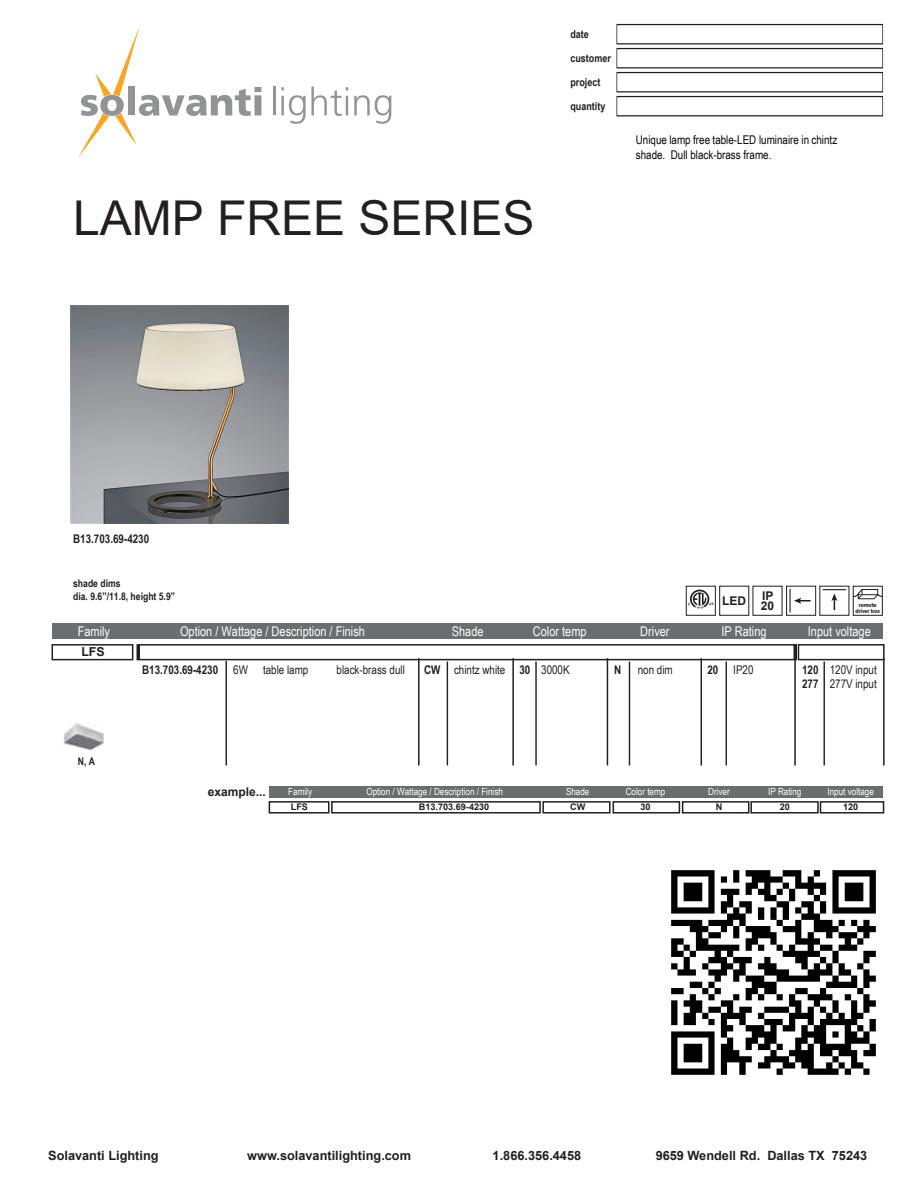
<style>
.page{position:relative;width:918px;height:1188px;background:#fff}
.page>*{position:absolute;margin:0;border:0;box-sizing:border-box;transform-origin:0 0}
.t1{font:48px "Arial";color:#231f20}
.t2{font:13.35px "Arial Narrow";color:#fff}
.t3{font:700 12.75px "Arial";color:#231f20}
.t4{font:700 12.3px "Arial";color:#231f20}
.t5{font:12px/14.4px "Arial Narrow";color:#231f20}
.t6{font:12px/14.4px "Arial Narrow";color:#050504}
.t7{font:700 12px "Arial Narrow";color:#231f20}
.t8{font:700 12px/10.5px "Arial";color:#231f20}
.t9{font:700 12px/14.4px "Arial Narrow";color:#231f20}
.t10{font:700 10.95px/23.9px "Arial Narrow";color:#231f20}
.t11{font:700 10.5px/12.6px "Arial Narrow";color:#231f20}
.t12{font:9.9px "Arial Narrow";color:#fff}
.t13{font:700 9.15px "Arial";color:#231f20}
.t14{font:700 9.15px "Arial";color:#231f20}
.t15{font:600 6px/6px "Franklin Gothic";letter-spacing:-.02em;color:#231f20;text-align:center}
.t16{font:700 3.3px "Arial";color:#201d1e}
.s1{font-style:inherit}
.s2{font-weight:700}
</style>
<div class="page">
<svg style="left:78px;top:26px;width:183px;height:131px"></svg>
<hr style="left:273px;top:86px;width:2px;height:29px;background:#929396">
<svg style="left:281px;top:86px;width:67px;height:38px"></svg>
<svg style="left:354px;top:95px;width:37px;height:29px"></svg>
<div style="left:52px;top:644px;width:81px;height:16px;border:2px solid #231f20"></div>
<div style="left:137px;top:644px;width:659px;height:17px;border:2px solid #231f20"></div>
<hr style="left:226px;top:661px;width:1px;height:105px;background:#231f20">
<hr style="left:418px;top:658px;width:1px;height:108px;background:#231f20">
<hr style="left:607px;top:658px;width:1px;height:108px;background:#231f20">
<hr style="left:513px;top:658px;width:1px;height:108px;background:#231f20">
<hr style="left:795px;top:658px;width:1px;height:108px;background:#231f20">
<hr style="left:447px;top:662px;width:1px;height:104px;background:#231f20">
<hr style="left:536px;top:662px;width:1px;height:104px;background:#231f20">
<hr style="left:726px;top:662px;width:1px;height:104px;background:#231f20">
<div style="left:52px;top:623px;width:831px;height:16px;background:#6c6d70"></div>
<hr style="left:701px;top:658px;width:1px;height:108px;background:#231f20">
<hr style="left:629px;top:662px;width:1px;height:104px;background:#231f20">
<div style="left:798px;top:644px;width:87px;height:16px;border:2px solid #231f20"></div>
<hr style="left:883px;top:658px;width:1px;height:108px;background:#231f20">
<hr style="left:824px;top:662px;width:1px;height:104px;background:#231f20">
<div style="left:616px;top:24px;width:267px;height:20px;border:1px solid #231f20"></div>
<img style="left:71px;top:306px;width:218px;height:218px">
<svg style="left:688px;top:590px;width:21px;height:19px"></svg>
<div style="left:686px;top:586px;width:30px;height:30px;border:1px solid #201d1e"></div>
<div style="left:719px;top:586px;width:30px;height:30px;border:1px solid #201d1e"></div>
<div style="left:853px;top:586px;width:30px;height:30px;border:1px solid #201d1e"></div>
<svg style="left:852px;top:589px;width:31px;height:11px"></svg>
<div style="left:786px;top:586px;width:30px;height:30px;border:1px solid #201d1e"></div>
<svg style="left:790px;top:589px;width:21px;height:23px"></svg>
<svg style="left:823px;top:589px;width:23px;height:21px"></svg>
<div style="left:269px;top:801px;width:60px;height:13px;border:2px solid #231f20"></div>
<div style="left:750px;top:801px;width:69px;height:13px;border:2px solid #231f20"></div>
<div style="left:331px;top:801px;width:210px;height:13px;border:2px solid #231f20"></div>
<div style="left:269px;top:786px;width:614px;height:12px;background:#6c6d70"></div>
<div style="left:682px;top:801px;width:67px;height:13px;border:2px solid #231f20"></div>
<div style="left:613px;top:801px;width:67px;height:13px;border:2px solid #231f20"></div>
<div style="left:542px;top:801px;width:69px;height:13px;border:2px solid #231f20"></div>
<div style="left:820px;top:801px;width:64px;height:13px;border:2px solid #231f20"></div>
<img style="left:64px;top:723px;width:40px;height:27px">
<div style="left:616px;top:48px;width:267px;height:20px;border:1px solid #231f20"></div>
<div style="left:616px;top:72px;width:267px;height:20px;border:1px solid #231f20"></div>
<div style="left:616px;top:96px;width:267px;height:20px;border:1px solid #231f20"></div>
<img style="left:671px;top:870px;width:205px;height:205px">
<h1 class="t1" style="left:73px;top:185px;width:463px">LAMP FREE SERIES</h1>
<p class="t10" style="left:570px;top:22px;width:42px">date customer project quantity</p>
<p class="t6" style="left:636px;top:132px;width:203px">Unique lamp free table-LED luminaire in chintz shade. Dull black-brass frame.</p>
<p class="t7" style="left:73px;top:530px;width:78px"><span class="s1">B13.703</span>.69-4230</p>
<p class="t11" style="left:73px;top:576px;width:103px">shade dims<br>dia. 9.6”/11.8, height 5.9”</p>
<p class="t16" style="left:709px;top:602px;width:6px">US</p>
<p class="t8" style="left:722px;top:595px;width:25px">LED</p>
<p class="t8" style="left:761px;top:591px;width:15px">IP<br>20</p>
<p class="t15" style="left:855px;top:603px;width:26px">remote driver box</p>
<p class="t2" style="left:78px;top:621px;width:34px">Family</p>
<p class="t4" style="left:81px;top:643px;width:25px">LFS</p>
<p class="t11" style="left:78px;top:755px;width:19px">N, A</p>
<p class="t2" style="left:180px;top:621px;width:186px">Option / Wattage / Description / Finish</p>
<p class="t2" style="left:721px;top:621px;width:47px">IP Rating</p>
<p class="t2" style="left:452px;top:621px;width:33px">Shade</p>
<p class="t2" style="left:533px;top:621px;width:55px">Color temp</p>
<p class="t2" style="left:640px;top:621px;width:31px">Driver</p>
<p class="t2" style="left:808px;top:621px;width:64px">Input voltage</p>
<p class="t9" style="left:614px;top:662px;width:9px">N</p>
<p class="t5" style="left:638px;top:662px;width:37px">non dim</p>
<p class="t7" style="left:142px;top:660px;width:78px">B13.703.69-4230</p>
<p class="t5" style="left:233px;top:662px;width:16px">6W</p>
<p class="t5" style="left:263px;top:662px;width:47px">table lamp</p>
<p class="t5" style="left:337px;top:662px;width:70px">black-brass dull</p>
<p class="t5" style="left:424px;top:662px;width:147px"><span class="s2">CW</span> chintz white <span class="s2">30</span> 3000K</p>
<p class="t5" style="left:708px;top:662px;width:48px"><span class="s2">20</span> IP20</p>
<p class="t9" style="left:802px;top:662px;width:18px">120<br>277</p>
<p class="t5" style="left:830px;top:662px;width:49px">120V input<br>277V input</p>
<p class="t8" style="left:208px;top:787px;width:60px">example...</p>
<p class="t12" style="left:288px;top:784px;width:25px">Family</p>
<p class="t12" style="left:366px;top:784px;width:138px">Option / Wattage / Description / Finish</p>
<p class="t12" style="left:566px;top:784px;width:25px">Shade</p>
<p class="t12" style="left:626px;top:784px;width:41px">Color temp</p>
<p class="t12" style="left:708px;top:784px;width:23px">Driver</p>
<p class="t12" style="left:768px;top:784px;width:35px">IP Rating</p>
<p class="t12" style="left:827px;top:784px;width:48px">Input voltage</p>
<p class="t14" style="left:291px;top:801px;width:19px">LFS</p>
<p class="t13" style="left:419px;top:801px;width:72px"><span class="s1">B13.703</span>.69-4230</p>
<p class="t14" style="left:570px;top:801px;width:17px">CW</p>
<p class="t13" style="left:640px;top:801px;width:12px">30</p>
<p class="t13" style="left:716px;top:801px;width:8px">N</p>
<p class="t14" style="left:780px;top:801px;width:12px">20</p>
<p class="t14" style="left:843px;top:801px;width:17px">120</p>
<p class="t3" style="left:48px;top:1147px;width:112px">Solavanti Lighting</p>
<p class="t3" style="left:247px;top:1147px;width:165px">www.solavantilighting.com</p>
<p class="t3" style="left:493px;top:1147px;width:90px">1.866.356.4458</p>
<p class="t3" style="left:656px;top:1147px;width:213px">9659 Wendell Rd. Dallas TX 75243</p>
</div>
